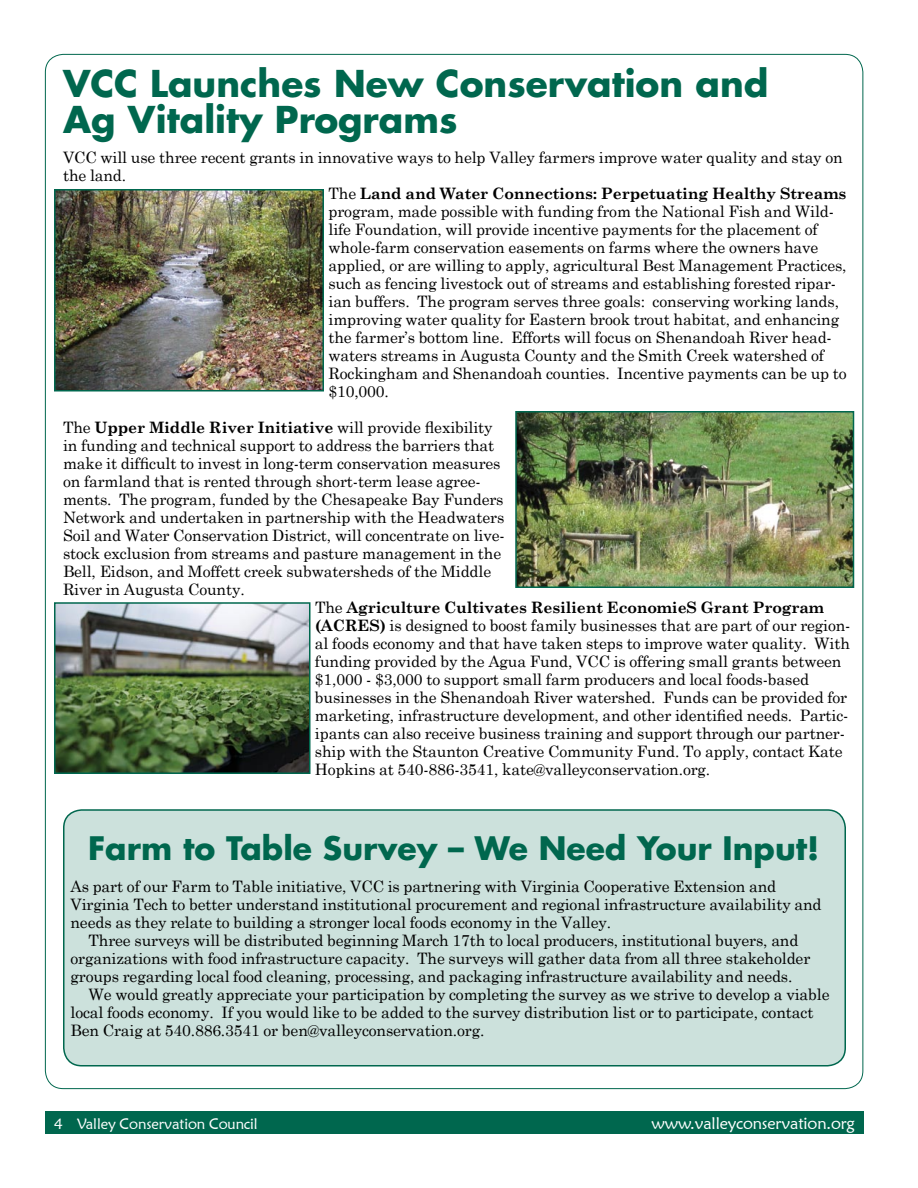
<style>
.page{position:relative;width:918px;height:1188px;background:#fff}
.page>*{position:absolute;margin:0;border:0;box-sizing:border-box;transform-origin:0 0}
.t1{font:700 36px/36px "Futura Std";color:#00674e}
.t2{font:700 31.5px "Futura Std";color:#00674e}
.t3{font:16.5px "Maiandra GD";letter-spacing:-.01em;color:#fff}
.t4{font:15.75px/18px "Century Schoolbook";letter-spacing:-.01em;color:#000}
.t5{font:700 15.75px "Century Schoolbook";letter-spacing:-.01em;color:#000}
.t6{font:15px "Maiandra GD";letter-spacing:-.01em;color:#fff}
.s1{font-weight:400}
.s2{font-weight:700}
</style>
<div class="page">
<div style="left:45px;top:1112px;width:819px;height:22px;background:#00674e"></div>
<img style="left:518px;top:414px;width:333px;height:171px">
<div style="left:515px;top:411px;width:339px;height:177px;border:2px solid #00674e"></div>
<img style="left:57px;top:605px;width:250px;height:166px">
<div style="left:54px;top:602px;width:256px;height:172px;border:2px solid #00674e"></div>
<img style="left:57px;top:192px;width:264px;height:197px">
<div style="left:54px;top:189px;width:270px;height:203px;border:2px solid #00674e"></div>
<div style="left:64px;top:810px;width:781px;height:256px;background:#cce1dc;border-radius:18px"></div>
<div style="left:63px;top:809px;width:783px;height:257px;border:2px solid #00674e;border-radius:18px"></div>
<h1 class="t1" style="left:63px;top:65px;width:707px">VCC Launches New Conservation and<br>Ag Vitality Programs</h1>
<p class="t4" style="left:63px;top:147px;width:781px">VCC will use three recent grants in innovative ways to help Valley farmers improve water quality and stay on</p>
<p class="t4" style="left:63px;top:165px;width:65px">the land.</p>
<p class="t5" style="left:328px;top:181px;width:519px"><span class="s1">The</span> Land and Water Connections: Perpetuating Healthy Streams</p>
<p class="t4" style="left:328px;top:201px;width:507px">program, made possible with funding from the National Fish and Wild-</p>
<p class="t4" style="left:328px;top:219px;width:491px">life Foundation, will provide incentive payments for the placement of</p>
<p class="t4" style="left:328px;top:237px;width:491px">whole-farm conservation easements on farms where the owners have</p>
<p class="t4" style="left:328px;top:255px;width:520px">applied, or are willing to apply, agricultural Best Management Practices,</p>
<p class="t4" style="left:328px;top:273px;width:509px">such as fencing livestock out of streams and establishing forested ripar-</p>
<p class="t4" style="left:328px;top:291px;width:512px">ian buffers. The program serves three goals: conserving working lands,</p>
<p class="t4" style="left:328px;top:309px;width:512px">improving water quality for Eastern brook trout habitat, and enhancing</p>
<p class="t4" style="left:328px;top:327px;width:505px">the farmer’s bottom line. Efforts will focus on Shenandoah River head-</p>
<p class="t4" style="left:328px;top:345px;width:497px">waters streams in Augusta County and the Smith Creek watershed of</p>
<p class="t4" style="left:328px;top:363px;width:520px">Rockingham and Shenandoah counties. Incentive payments can be up to</p>
<p class="t4" style="left:328px;top:381px;width:62px">$10,000.</p>
<p class="t5" style="left:63px;top:415px;width:431px"><span class="s1">The</span> Upper Middle River Initiative <span class="s1">will provide flexibility</span></p>
<p class="t4" style="left:63px;top:435px;width:433px">in funding and technical support to address the barriers that</p>
<p class="t4" style="left:63px;top:453px;width:439px">make it difficult to invest in long-term conservation measures</p>
<p class="t4" style="left:63px;top:471px;width:419px">on farmland that is rented through short-term lease agree-</p>
<p class="t4" style="left:63px;top:489px;width:442px">ments. The program, funded by the Chesapeake Bay Funders</p>
<p class="t4" style="left:63px;top:507px;width:443px">Network and undertaken in partnership with the Headwaters</p>
<p class="t4" style="left:63px;top:525px;width:443px">Soil and Water Conservation District, will concentrate on live-</p>
<p class="t4" style="left:63px;top:543px;width:440px">stock exclusion from streams and pasture management in the</p>
<p class="t4" style="left:63px;top:561px;width:430px">Bell, Eidson, and Moffett creek subwatersheds of the Middle</p>
<p class="t4" style="left:63px;top:579px;width:183px">River in Augusta County.</p>
<p class="t5" style="left:315px;top:595px;width:511px"><span class="s1">The</span> Agriculture Cultivates Resilient EconomieS Grant Program</p>
<p class="t4" style="left:315px;top:615px;width:537px"><span class="s2">(ACRES)</span> is designed to boost family businesses that are part of our region-</p>
<p class="t4" style="left:315px;top:633px;width:537px">al foods economy and that have taken steps to improve water quality. With</p>
<p class="t4" style="left:315px;top:651px;width:528px">funding provided by the Agua Fund, VCC is offering small grants between</p>
<p class="t4" style="left:315px;top:669px;width:496px">$1,000 - $3,000 to support small farm producers and local foods-based</p>
<p class="t4" style="left:315px;top:687px;width:534px">businesses in the Shenandoah River watershed. Funds can be provided for</p>
<p class="t4" style="left:315px;top:705px;width:535px">marketing, infrastructure development, and other identified needs. Partic-</p>
<p class="t4" style="left:315px;top:723px;width:531px">ipants can also receive business training and support through our partner-</p>
<p class="t4" style="left:315px;top:741px;width:529px">ship with the Staunton Creative Community Fund. To apply, contact Kate</p>
<p class="t4" style="left:315px;top:759px;width:397px">Hopkins at 540-886-3541, kate@valleyconservation.org.</p>
<h2 class="t2" style="left:88px;top:828px;width:733px">Farm to Table Survey – We Need Your Input!</h2>
<p class="t4" style="left:70px;top:876px;width:753px">As part of our Farm to Table initiative, VCC is partnering with Virginia Cooperative Extension and<br>Virginia Tech to better understand institutional procurement and regional infrastructure availability and needs as they relate to building a stronger local foods economy in the Valley.</p>
<p class="t4" style="left:70px;top:930px;width:741px;text-indent:18px">Three surveys will be distributed beginning March 17th to local producers, institutional buyers, and organizations with food infrastructure capacity. The surveys will gather data from all three stakeholder groups regarding local food cleaning, processing, and packaging infrastructure availability and needs.</p>
<p class="t4" style="left:70px;top:984px;width:761px;text-indent:18px">We would greatly appreciate your participation by completing the survey as we strive to develop a viable local foods economy. If you would like to be added to the survey distribution list or to participate, contact<br>Ben Craig at 540.886.3541 or ben@valleyconservation.org.</p>
<p class="t6" style="left:77px;top:1115px;width:182px">Valley Conservation Council</p>
<p class="t3" style="left:651px;top:1113px;width:205px">www.valleyconservation.org</p>
</div>
